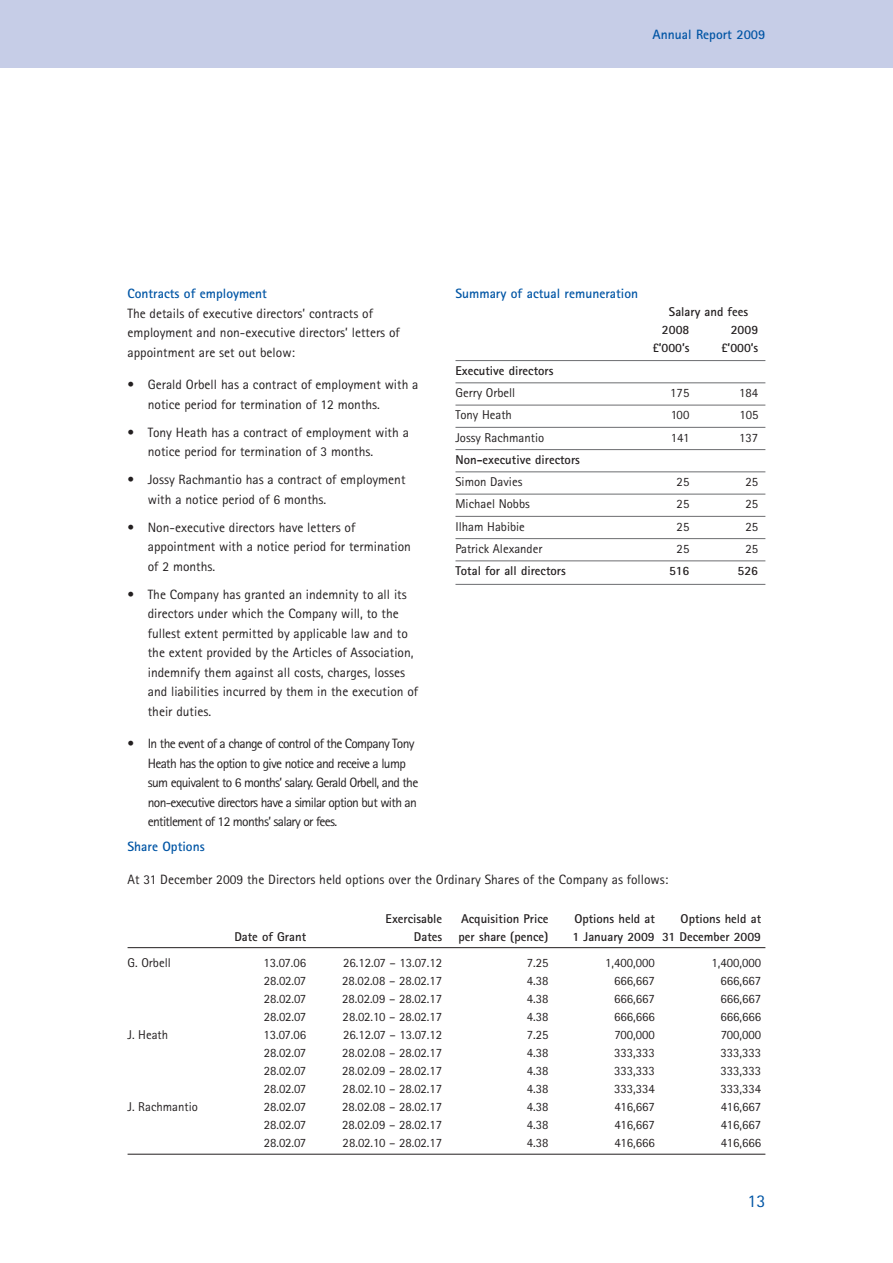
<style>
.page{position:relative;width:893px;height:1263px;background:#fff}
.page>*{position:absolute;margin:0;border:0;box-sizing:border-box;transform-origin:0 0}
.t1{font:18px "Rotis Sans Serif";color:#0155a5}
.t2{font:13.5px/19.5px "Rotis Sans Serif";color:#231f20}
.t3{font:13.5px/19.5px "Rotis Sans Serif";letter-spacing:-.05em;color:#231f20}
.t4{font:700 13.5px "Rotis Sans Serif";color:#0155a5}
.t5{font:12.75px "Rotis Sans Serif";color:#231f20}
.t6{font:700 12.75px/22.2px "Rotis Sans Serif";color:#231f20}
.s1{font-weight:700;color:#0155a5}
.s2{font-weight:400}
</style>
<div class="page">
<div style="left:0;top:0;width:893px;height:68px;background:#c6cde7"></div>
<hr style="left:128px;top:947px;width:637px;height:1px;background:#231f20">
<hr style="left:128px;top:1154px;width:637px;height:1px;background:#231f20">
<hr style="left:455px;top:360px;width:310px;height:1px;background:#6c6d70">
<hr style="left:455px;top:382px;width:310px;height:1px;background:#6c6d70">
<hr style="left:455px;top:405px;width:310px;height:1px;background:#6c6d70">
<hr style="left:455px;top:427px;width:310px;height:1px;background:#6c6d70">
<hr style="left:455px;top:449px;width:310px;height:1px;background:#6c6d70">
<hr style="left:455px;top:471px;width:310px;height:1px;background:#6c6d70">
<hr style="left:455px;top:494px;width:310px;height:1px;background:#6c6d70">
<hr style="left:455px;top:516px;width:310px;height:1px;background:#6c6d70">
<hr style="left:455px;top:538px;width:310px;height:1px;background:#6c6d70">
<hr style="left:455px;top:560px;width:310px;height:1px;background:#6c6d70">
<hr style="left:455px;top:584px;width:310px;height:1px;background:#6c6d70">
<p class="t4" style="left:653px;top:30px;width:114px">Annual Report 2009</p>
<p class="t2" style="left:128px;top:285px;width:274px"><span class="s1">Contracts of employment<br></span>The details of executive directors’ contracts of employment and non-executive directors’ letters of appointment are set out below:</p>
<p class="t2" style="left:148px;top:376px;width:272px;text-indent:-20px">• Gerald Orbell has a contract of employment with a notice period for termination of 12 months.</p>
<p class="t2" style="left:148px;top:424px;width:263px;text-indent:-20px">• Tony Heath has a contract of employment with a notice period for termination of 3 months.</p>
<p class="t2" style="left:148px;top:471px;width:259px;text-indent:-20px">• Jossy Rachmantio has a contract of employment with a notice period of 6 months.</p>
<p class="t2" style="left:148px;top:519px;width:265px;text-indent:-20px">• Non-executive directors have letters of appointment with a notice period for termination of 2 months.</p>
<p class="t2" style="left:148px;top:586px;width:272px;text-indent:-20px">• The Company has granted an indemnity to all its directors under which the Company will, to the fullest extent permitted by applicable law and to the extent provided by the Articles of Association, indemnify them against all costs, charges, losses and liabilities incurred by them in the execution of their duties.</p>
<p class="t3" style="left:148px;top:735px;width:272px;text-indent:-20px">• In the event of a change of control of the Company Tony Heath has the option to give notice and receive a lump sum equivalent to 6 months’ salary. Gerald Orbell, and the non-executive directors have a similar option but with an entitlement of 12 months’ salary or fees.</p>
<p class="t4" style="left:128px;top:842px;width:79px">Share Options</p>
<p class="t4" style="left:455px;top:289px;width:184px">Summary of actual remuneration</p>
<p class="t6" style="left:455px;top:361px;width:100px">Executive directors<br><span class="s2">Gerry Orbell</span></p>
<p class="t6" style="left:662px;top:304px;width:88px;line-height:18px;text-indent:7px">Salary and fees<br>2008</p>
<p class="t6" style="left:731px;top:320px;width:29px">2009</p>
<p class="t6" style="left:653px;top:338px;width:38px">£’000’s</p>
<p class="t6" style="left:722px;top:338px;width:38px">£’000’s</p>
<p class="t5" style="left:670px;top:388px;width:21px">175</p>
<p class="t5" style="left:739px;top:388px;width:21px">184</p>
<p class="t5" style="left:455px;top:410px;width:58px">Tony Heath</p>
<p class="t5" style="left:671px;top:410px;width:20px">100</p>
<p class="t5" style="left:739px;top:410px;width:21px">105</p>
<p class="t5" style="left:455px;top:432px;width:90px">Jossy Rachmantio</p>
<p class="t5" style="left:671px;top:432px;width:20px">141</p>
<p class="t5" style="left:739px;top:432px;width:21px">137</p>
<p class="t6" style="left:455px;top:450px;width:126px">Non-executive directors<br><span class="s2">Simon Davies</span></p>
<p class="t5" style="left:677px;top:477px;width:14px">25</p>
<p class="t5" style="left:745px;top:477px;width:14px">25</p>
<p class="t5" style="left:455px;top:499px;width:76px">Michael Nobbs</p>
<p class="t5" style="left:677px;top:499px;width:14px">25</p>
<p class="t5" style="left:745px;top:499px;width:14px">25</p>
<p class="t5" style="left:455px;top:521px;width:71px">Ilham Habibie</p>
<p class="t5" style="left:677px;top:521px;width:14px">25</p>
<p class="t5" style="left:745px;top:521px;width:14px">25</p>
<p class="t5" style="left:455px;top:544px;width:88px">Patrick Alexander</p>
<p class="t5" style="left:677px;top:544px;width:14px">25</p>
<p class="t5" style="left:745px;top:544px;width:14px">25</p>
<p class="t6" style="left:455px;top:561px;width:112px">Total for all directors</p>
<p class="t6" style="left:669px;top:561px;width:22px">516</p>
<p class="t6" style="left:738px;top:561px;width:22px">526</p>
<p class="t2" style="left:128px;top:871px;width:542px">At 31 December 2009 the Directors held options over the Ordinary Shares of the Company as follows:</p>
<p class="t6" style="left:386px;top:909px;width:58px">Exercisable</p>
<p class="t6" style="left:461px;top:909px;width:89px">Acquisition Price</p>
<p class="t6" style="left:574px;top:909px;width:82px">Options held at</p>
<p class="t6" style="left:681px;top:909px;width:82px">Options held at</p>
<p class="t6" style="left:234px;top:927px;width:73px">Date of Grant</p>
<p class="t6" style="left:414px;top:927px;width:30px">Dates</p>
<p class="t6" style="left:459px;top:927px;width:91px">per share (pence)</p>
<p class="t6" style="left:573px;top:927px;width:190px">1 January 2009 31 December 2009</p>
<p class="t5" style="left:128px;top:958px;width:45px">G. Orbell</p>
<p class="t5" style="left:263px;top:958px;width:44px">13.07.06</p>
<p class="t5" style="left:343px;top:958px;width:101px">26.12.07 – 13.07.12</p>
<p class="t5" style="left:527px;top:958px;width:23px">7.25</p>
<p class="t5" style="left:605px;top:958px;width:51px">1,400,000</p>
<p class="t5" style="left:711px;top:958px;width:51px">1,400,000</p>
<p class="t5" style="left:264px;top:976px;width:44px">28.02.07</p>
<p class="t5" style="left:342px;top:976px;width:102px">28.02.08 – 28.02.17</p>
<p class="t5" style="left:527px;top:976px;width:23px">4.38</p>
<p class="t5" style="left:614px;top:976px;width:42px">666,667</p>
<p class="t5" style="left:720px;top:976px;width:42px">666,667</p>
<p class="t5" style="left:264px;top:994px;width:44px">28.02.07</p>
<p class="t5" style="left:342px;top:994px;width:102px">28.02.09 – 28.02.17</p>
<p class="t5" style="left:527px;top:994px;width:23px">4.38</p>
<p class="t5" style="left:614px;top:994px;width:42px">666,667</p>
<p class="t5" style="left:720px;top:994px;width:42px">666,667</p>
<p class="t5" style="left:264px;top:1012px;width:44px">28.02.07</p>
<p class="t5" style="left:343px;top:1012px;width:101px">28.02.10 – 28.02.17</p>
<p class="t5" style="left:527px;top:1012px;width:23px">4.38</p>
<p class="t5" style="left:614px;top:1012px;width:42px">666,666</p>
<p class="t5" style="left:720px;top:1012px;width:42px">666,666</p>
<p class="t5" style="left:128px;top:1030px;width:42px">J. Heath</p>
<p class="t5" style="left:263px;top:1030px;width:44px">13.07.06</p>
<p class="t5" style="left:343px;top:1030px;width:101px">26.12.07 – 13.07.12</p>
<p class="t5" style="left:527px;top:1030px;width:23px">7.25</p>
<p class="t5" style="left:614px;top:1030px;width:42px">700,000</p>
<p class="t5" style="left:721px;top:1030px;width:42px">700,000</p>
<p class="t5" style="left:264px;top:1048px;width:44px">28.02.07</p>
<p class="t5" style="left:342px;top:1048px;width:102px">28.02.08 – 28.02.17</p>
<p class="t5" style="left:527px;top:1048px;width:23px">4.38</p>
<p class="t5" style="left:614px;top:1048px;width:42px">333,333</p>
<p class="t5" style="left:720px;top:1048px;width:42px">333,333</p>
<p class="t5" style="left:264px;top:1066px;width:44px">28.02.07</p>
<p class="t5" style="left:342px;top:1066px;width:102px">28.02.09 – 28.02.17</p>
<p class="t5" style="left:527px;top:1066px;width:23px">4.38</p>
<p class="t5" style="left:614px;top:1066px;width:42px">333,333</p>
<p class="t5" style="left:720px;top:1066px;width:42px">333,333</p>
<p class="t5" style="left:264px;top:1084px;width:44px">28.02.07</p>
<p class="t5" style="left:343px;top:1084px;width:101px">28.02.10 – 28.02.17</p>
<p class="t5" style="left:527px;top:1084px;width:23px">4.38</p>
<p class="t5" style="left:614px;top:1084px;width:42px">333,334</p>
<p class="t5" style="left:720px;top:1084px;width:42px">333,334</p>
<p class="t5" style="left:128px;top:1102px;width:72px">J. Rachmantio</p>
<p class="t5" style="left:264px;top:1102px;width:44px">28.02.07</p>
<p class="t5" style="left:342px;top:1102px;width:102px">28.02.08 – 28.02.17</p>
<p class="t5" style="left:527px;top:1102px;width:23px">4.38</p>
<p class="t5" style="left:614px;top:1102px;width:42px">416,667</p>
<p class="t5" style="left:721px;top:1102px;width:42px">416,667</p>
<p class="t5" style="left:264px;top:1120px;width:44px">28.02.07</p>
<p class="t5" style="left:342px;top:1120px;width:102px">28.02.09 – 28.02.17</p>
<p class="t5" style="left:527px;top:1120px;width:23px">4.38</p>
<p class="t5" style="left:614px;top:1120px;width:42px">416,667</p>
<p class="t5" style="left:721px;top:1120px;width:42px">416,667</p>
<p class="t5" style="left:264px;top:1138px;width:44px">28.02.07</p>
<p class="t5" style="left:343px;top:1138px;width:101px">28.02.10 – 28.02.17</p>
<p class="t5" style="left:527px;top:1138px;width:23px">4.38</p>
<p class="t5" style="left:614px;top:1138px;width:42px">416,666</p>
<p class="t5" style="left:721px;top:1138px;width:42px">416,666</p>
<p class="t1" style="left:747px;top:1194px;width:19px">13</p>
</div>
